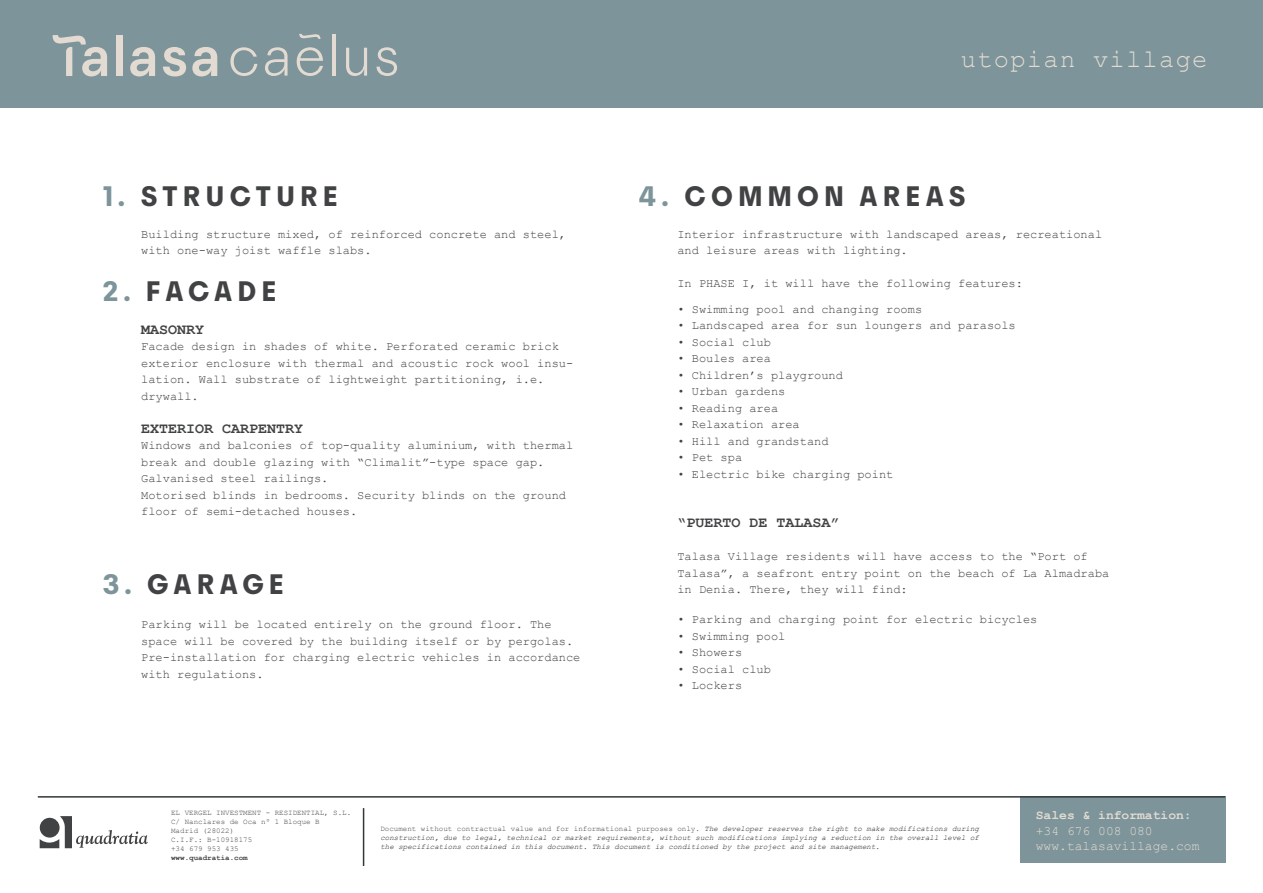
<style>
.page{position:relative;width:1263px;height:893px;background:#fff}
.page>*{position:absolute;margin:0;border:0;box-sizing:border-box;transform-origin:0 0}
.t1{font:700 27px "Prosa";letter-spacing:.2em;color:#414243}
.t2{font:25.35px "Courier New";letter-spacing:.05em;color:#e3dbd1}
.t3{font:700 15px "Courier New";color:#414243}
.t4{font:13.05px/15.6px "Courier New";color:#e3dbd1}
.t5{font:700 13.05px "Courier New";color:#e3dbd1}
.t6{font:12px/16.5px "Courier New";color:#414243}
.t7{font:italic 7.5px/9px "Courier New";color:#231f20;text-align:justify}
.t8{font:7.5px/9px "Courier New";color:#414243}
.t9{font:700 7.5px "Courier New";color:#414243}
.s1{color:#7c949a}
.s2{font-style:normal;color:#414243}
</style>
<div class="page">
<div style="left:1020px;top:797px;width:205px;height:66px;background:#7c949a"></div>
<hr style="left:38px;top:796px;width:1187px;height:2px;background:#333739">
<hr style="left:363px;top:808px;width:1px;height:58px;background:#333739">
<svg style="left:40px;top:816px;width:108px;height:32px"></svg>
<div style="left:0;top:0;width:1263px;height:108px;background:#7c949a"></div>
<svg style="left:52px;top:35px;width:55px;height:41px"></svg>
<div style="left:116px;top:35px;width:7px;height:41px;background:#e3dbd1"></div>
<svg style="left:130px;top:47px;width:25px;height:29px"></svg>
<svg style="left:163px;top:47px;width:23px;height:29px"></svg>
<svg style="left:192px;top:47px;width:25px;height:29px"></svg>
<svg style="left:230px;top:47px;width:27px;height:29px"></svg>
<svg style="left:265px;top:47px;width:23px;height:29px"></svg>
<svg style="left:297px;top:47px;width:26px;height:29px"></svg>
<hr style="left:332px;top:34px;width:3px;height:42px;background:#e3dbd1">
<svg style="left:346px;top:48px;width:21px;height:28px"></svg>
<svg style="left:376px;top:47px;width:21px;height:29px"></svg>
<svg style="left:299px;top:34px;width:21px;height:5px"></svg>
<h1 class="t1" style="left:102px;top:179px;width:237px"><span class="s1">1.</span> STRUCTURE</h1>
<p class="t6" style="left:141px;top:225px;width:426px">Building structure mixed, of reinforced concrete and steel, with one-way joist waffle slabs.</p>
<h1 class="t1" style="left:102px;top:274px;width:175px"><span class="s1">2.</span> FACADE</h1>
<p class="t3" style="left:141px;top:320px;width:64px">MASONRY</p>
<p class="t6" style="left:141px;top:338px;width:434px">Facade design in shades of white. Perforated ceramic brick exterior enclosure with thermal and acoustic rock wool insu&shy;lation. Wall substrate of lightweight partitioning, i.e. drywall.</p>
<p class="t3" style="left:141px;top:419px;width:164px">EXTERIOR CARPENTRY</p>
<p class="t6" style="left:141px;top:437px;width:434px">Windows and balconies of top-quality aluminium, with thermal break and double glazing with “Climalit”-type space gap.<br>Galvanised steel railings.<br>Motorised blinds in bedrooms. Security blinds on the ground floor of semi-detached houses.</p>
<h1 class="t1" style="left:102px;top:567px;width:183px"><span class="s1">3.</span> GARAGE</h1>
<p class="t6" style="left:141px;top:616px;width:441px">Parking will be located entirely on the ground floor. The space will be covered by the building itself or by pergolas.<br>Pre-installation for charging electric vehicles in accordance with regulations.</p>
<h2 class="t2" style="left:961px;top:43px;width:248px">utopian village</h2>
<h1 class="t1" style="left:638px;top:179px;width:329px"><span class="s1">4.</span> COMMON AREAS</h1>
<p class="t6" style="left:677px;top:225px;width:426px">Interior infrastructure with landscaped areas, recreational and leisure areas with lighting.</p>
<p class="t6" style="left:677px;top:275px;width:347px">In PHASE I, it will have the following features:</p>
<p class="t6" style="left:677px;top:300px;width:246px">• Swimming pool and changing rooms</p>
<p class="t6" style="left:677px;top:317px;width:340px">• Landscaped area for sun loungers and parasols</p>
<p class="t6" style="left:677px;top:333px;width:95px">• Social club</p>
<p class="t6" style="left:677px;top:350px;width:95px">• Boules area</p>
<p class="t6" style="left:677px;top:366px;width:167px">• Children’s playground</p>
<p class="t6" style="left:677px;top:383px;width:109px">• Urban gardens</p>
<p class="t6" style="left:677px;top:399px;width:102px">• Reading area</p>
<p class="t6" style="left:677px;top:416px;width:124px">• Relaxation area</p>
<p class="t6" style="left:677px;top:432px;width:153px">• Hill and grandstand</p>
<p class="t6" style="left:677px;top:449px;width:66px">• Pet spa</p>
<p class="t6" style="left:677px;top:465px;width:218px">• Electric bike charging point</p>
<p class="t3" style="left:677px;top:513px;width:164px">“PUERTO DE TALASA”</p>
<p class="t6" style="left:677px;top:548px;width:434px">Talasa Village residents will have access to the “Port of<br>Talasa”, a seafront entry point on the beach of La Almadraba in Denia. There, they will find:</p>
<p class="t6" style="left:677px;top:611px;width:362px">• Parking and charging point for electric bicycles</p>
<p class="t6" style="left:677px;top:627px;width:109px">• Swimming pool</p>
<p class="t6" style="left:677px;top:644px;width:66px">• Showers</p>
<p class="t6" style="left:677px;top:660px;width:95px">• Social club</p>
<p class="t6" style="left:677px;top:677px;width:66px">• Lockers</p>
<p class="t8" style="left:171px;top:807px;width:182px">EL VERGEL INVESTMENT - RESIDENTIAL, S.L.<br>C/ Nanclares de Oca nº 1 Bloque B<br>Madrid (28022)<br>C.I.F.: B-10918175<br>+34 679 953 435</p>
<p class="t9" style="left:171px;top:852px;width:78px">www.quadratia.com</p>
<p class="t7" style="left:380px;top:824px;width:600px"><span class="s2">Document without contractual value and for informational purposes only.</span> The developer reserves the right to make modifications during construction, due to legal, technical or market requirements, without such modifications implying a reduction in the overall level of the specifications contained in this document. This document is conditioned by the project and site management.</p>
<p class="t5" style="left:1036px;top:807px;width:157px">Sales &amp; information:</p>
<p class="t4" style="left:1036px;top:822px;width:165px">+34 676 008 080 www.talasavillage.com</p>
</div>
